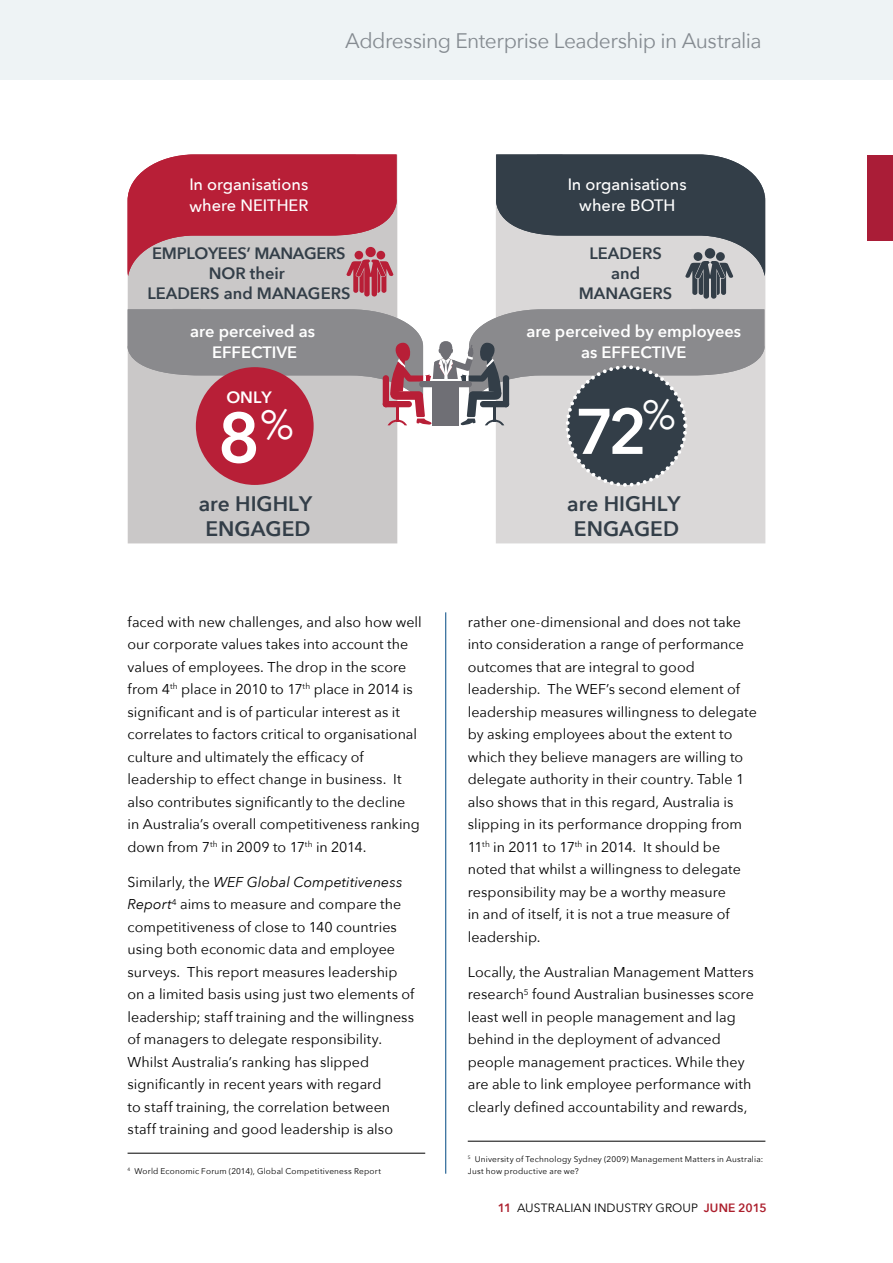
<style>
.page{position:relative;width:893px;height:1263px;background:#fff}
.page>*{position:absolute;margin:0;border:0;box-sizing:border-box;transform-origin:0 0}
.t1{font:600 69.6px "Avenir Next";color:#fff}
.t2{font:600 63.75px "Avenir Next";color:#fff}
.t3{font:21px "Avenir Next";letter-spacing:-.025em;color:#858b91}
.t4{font:600 21px/25.2px "Avenir Next";color:#333e48;text-align:center}
.t5{font:600 16.35px/19.6px "Avenir Next";color:#333e48;text-align:center}
.t6{font:600 16.35px/21.3px "Avenir Next";color:#fff;text-align:center}
.t7{font:500 16.35px/21.3px "Avenir Next";letter-spacing:-.01em;color:#fff}
.t8{font:14.25px/22.5px "Avenir Next";color:#000}
.t9{font:12px "Avenir Next";letter-spacing:.01em;color:#000}
.t10{font:8.25px/12px "Avenir Next";letter-spacing:.025em;color:#000}
.s1{font-style:italic}
.s2{font-weight:600;color:#ac1f2d}
</style>
<div class="page">
<div style="left:0;top:0;width:893px;height:80px;background:#eef3f5"></div>
<hr style="left:445px;top:612px;width:1px;height:562px;background:#0d5289">
<hr style="left:128px;top:1153px;width:297px;height:1px;background:#000">
<hr style="left:468px;top:1141px;width:297px;height:1px;background:#000">
<div style="left:867px;top:155px;width:26px;height:85px;background:#aa1d37"></div>
<div style="left:496px;top:299px;width:269px;height:244px;background:#dad8d8"></div>
<div style="left:128px;top:296px;width:269px;height:247px;background:#cac8c8"></div>
<svg style="left:128px;top:154px;width:269px;height:142px;background:#c06472"></svg>
<svg style="left:496px;top:154px;width:269px;height:145px;background:#787e84"></svg>
<div style="left:568px;top:367px;width:117px;height:118px;background:#333e48;border-radius:50%"></div>
<div style="left:566px;top:365px;width:121px;height:122px;border:4px dashed #fff;border-radius:50%"></div>
<svg style="left:128px;top:309px;width:636px;height:116px;background:#9d9a9d"></svg>
<div style="left:432px;top:386px;width:27px;height:40px;background:#6f6f75"></div>
<div style="left:419px;top:381px;width:53px;height:6px;background:#6f6f75;border-radius:3px"></div>
<div style="left:196px;top:367px;width:118px;height:118px;background:#b81f37;border-radius:50%"></div>
<h3 class="t3" style="left:345px;top:23px;width:418px">Addressing Enterprise Leadership in Australia</h3>
<p class="t7" style="left:189px;top:173px;width:121px">In organisations where NEITHER</p>
<p class="t5" style="left:147px;top:243px;width:204px">EMPLOYEES’ MANAGERS<br>NOR their<br>LEADERS and MANAGERS</p>
<p class="t6" style="left:190px;top:320px;width:126px">are perceived as<br>EFFECTIVE</p>
<p class="t6" style="left:226px;top:386px;width:47px">ONLY</p>
<h1 class="t1" style="left:218px;top:378px;width:78px">8<sup>%</sup></h1>
<h3 class="t4" style="left:199px;top:490px;width:115px">are HIGHLY<br>ENGAGED</h3>
<p class="t8" style="left:128px;top:610px;width:296px">faced with new challenges, and also how well our corporate values takes into account the values of employees. The drop in the score from 4<sup>th</sup> place in 2010 to 17<sup>th</sup> place in 2014 is significant and is of particular interest as it correlates to factors critical to organisational culture and ultimately the efficacy of leadership to effect change in business. It also contributes significantly to the decline<br>in Australia’s overall competitiveness ranking down from 7<sup>th</sup> in 2009 to 17<sup>th</sup> in 2014.</p>
<p class="t8" style="left:128px;top:870px;width:288px">Similarly, the <span class="s1">WEF Global Competitiveness Report</span><sup>4</sup> aims to measure and compare the competitiveness of close to 140 countries using both economic data and employee surveys. This report measures leadership on a limited basis using just two elements of leadership; staff training and the willingness of managers to delegate responsibility.<br>Whilst Australia’s ranking has slipped significantly in recent years with regard<br>to staff training, the correlation between staff training and good leadership is also</p>
<p class="t10" style="left:128px;top:1164px;width:255px"><sup>4</sup> World Economic Forum (2014), Global Competitiveness Report</p>
<p class="t7" style="left:568px;top:173px;width:120px;text-align:center">In organisations where BOTH</p>
<p class="t5" style="left:579px;top:243px;width:95px">LEADERS and<br>MANAGERS</p>
<p class="t6" style="left:526px;top:320px;width:216px">are perceived by employees as EFFECTIVE</p>
<h2 class="t2" style="left:576px;top:377px;width:102px">72<sup>%</sup></h2>
<h3 class="t4" style="left:567px;top:490px;width:115px">are HIGHLY<br>ENGAGED</h3>
<p class="t8" style="left:468px;top:610px;width:291px">rather one-dimensional and does not take into consideration a range of performance outcomes that are integral to good leadership. The WEF’s second element of leadership measures willingness to delegate by asking employees about the extent to which they believe managers are willing to delegate authority in their country. Table 1 also shows that in this regard, Australia is slipping in its performance dropping from 11<sup>th</sup> in 2011 to 17<sup>th</sup> in 2014. It should be noted that whilst a willingness to delegate responsibility may be a worthy measure<br>in and of itself, it is not a true measure of leadership.</p>
<p class="t8" style="left:468px;top:960px;width:288px">Locally, the Australian Management Matters research<sup>5</sup> found Australian businesses score least well in people management and lag behind in the deployment of advanced people management practices. While they are able to link employee performance with clearly defined accountability and rewards,</p>
<p class="t10" style="left:468px;top:1152px;width:297px"><sup>5</sup> University of Technology Sydney (2009) Management Matters in Australia:<br>Just how productive are we?</p>
<p class="t9" style="left:498px;top:1198px;width:270px"><span class="s2">11</span> AUSTRALIAN INDUSTRY GROUP <span class="s2">JUNE 2015</span></p>
</div>
